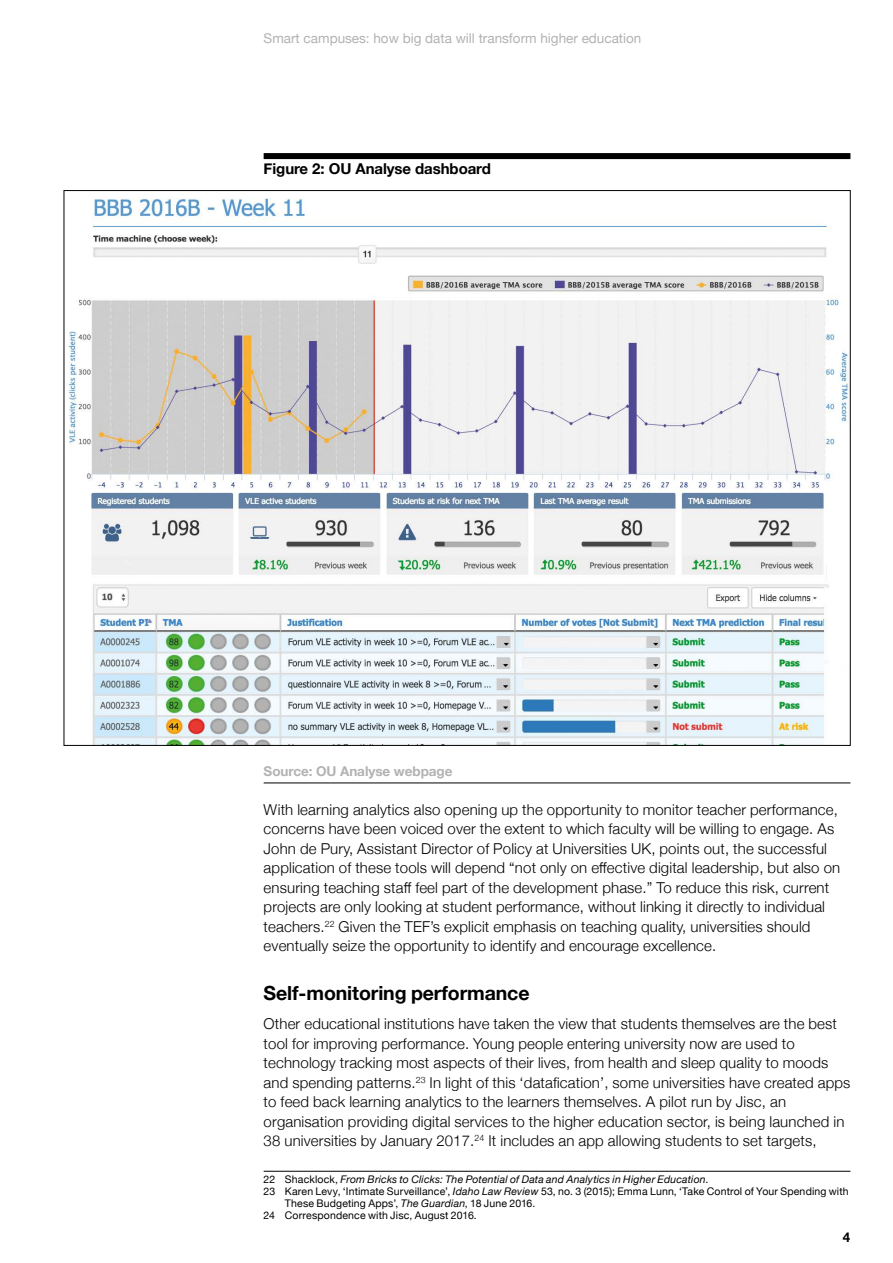
<style>
.page{position:relative;width:893px;height:1263px;background:#fff}
.page>*{position:absolute;margin:0;border:0;box-sizing:border-box;transform-origin:0 0}
.t1{font:700 19.5px "Helvetica Neue";letter-spacing:-.005em;color:#000}
.t2{font:300 15px/19.5px "Helvetica Neue";letter-spacing:.01em;color:#000}
.t3{font:700 15px "Helvetica Neue";letter-spacing:-.005em;color:#000}
.t4{font:13.5px "Helvetica Neue";color:#b3b2b2}
.t5{font:700 13.5px "Helvetica Neue";letter-spacing:-.005em;color:#b3b2b2}
.t6{font:700 13.5px "Helvetica Neue";color:#000}
.t7{font:10.5px "Helvetica Neue";letter-spacing:.015em;color:#000}
.t8{font:italic 10.5px "Helvetica Neue";letter-spacing:.015em;color:#000}
.s1{font-style:normal}
.s2{font-style:italic}
</style>
<div class="page">
<div style="left:264px;top:153px;width:586px;height:6px;background:#000"></div>
<hr style="left:264px;top:783px;width:586px;height:1px;background:#000">
<img style="left:68px;top:198px;width:780px;height:546px">
<hr style="left:264px;top:1171px;width:586px;height:1px;background:#000">
<p class="t4" style="left:264px;top:28px;width:379px">Smart campuses: how big data will transform higher education</p>
<p class="t3" style="left:264px;top:157px;width:229px">Figure 2: OU Analyse dashboard</p>
<p class="t5" style="left:264px;top:760px;width:190px">Source: OU Analyse webpage</p>
<p class="t2" style="left:264px;top:798px;width:578px">With learning analytics also opening up the opportunity to monitor teacher performance, concerns have been voiced over the extent to which faculty will be willing to engage. As John de Pury, Assistant Director of Policy at Universities UK, points out, the successful application of these tools will depend “not only on effective digital leadership, but also on ensuring teaching staff feel part of the development phase.” To reduce this risk, current projects are only looking at student performance, without linking it directly to individual teachers.<sup>22</sup> Given the TEF’s explicit emphasis on teaching quality, universities should eventually seize the opportunity to identify and encourage excellence.</p>
<h1 class="t1" style="left:264px;top:978px;width:267px">Self-monitoring performance</h1>
<p class="t2" style="left:264px;top:1013px;width:588px">Other educational institutions have taken the view that students themselves are the best tool for improving performance. Young people entering university now are used to technology tracking most aspects of their lives, from health and sleep quality to moods and spending patterns.<sup>23</sup> In light of this ‘datafication’, some universities have created apps to feed back learning analytics to the learners themselves. A pilot run by Jisc, an organisation providing digital services to the higher education sector, is being launched in 38 universities by January 2017.<sup>24</sup> It includes an app allowing students to set targets,</p>
<p class="t8" style="left:264px;top:1172px;width:446px"><span class="s1">22 Shacklock,</span> From Bricks to Clicks: The Potential of Data and Analytics in Higher Education<span class="s1">.</span></p>
<p class="t7" style="left:264px;top:1184px;width:586px">23 Karen Levy, ‘Intimate Surveillance’, <span class="s2">Idaho Law Review</span> 53, no. 3 (2015); Emma Lunn, ‘Take Control of Your Spending with</p>
<p class="t7" style="left:285px;top:1196px;width:252px">These Budgeting Apps’, <span class="s2">The Guardian</span>, 18 June 2016.</p>
<p class="t7" style="left:264px;top:1208px;width:215px">24 Correspondence with Jisc, August 2016.</p>
<p class="t6" style="left:843px;top:1227px;width:9px">4</p>
</div>
